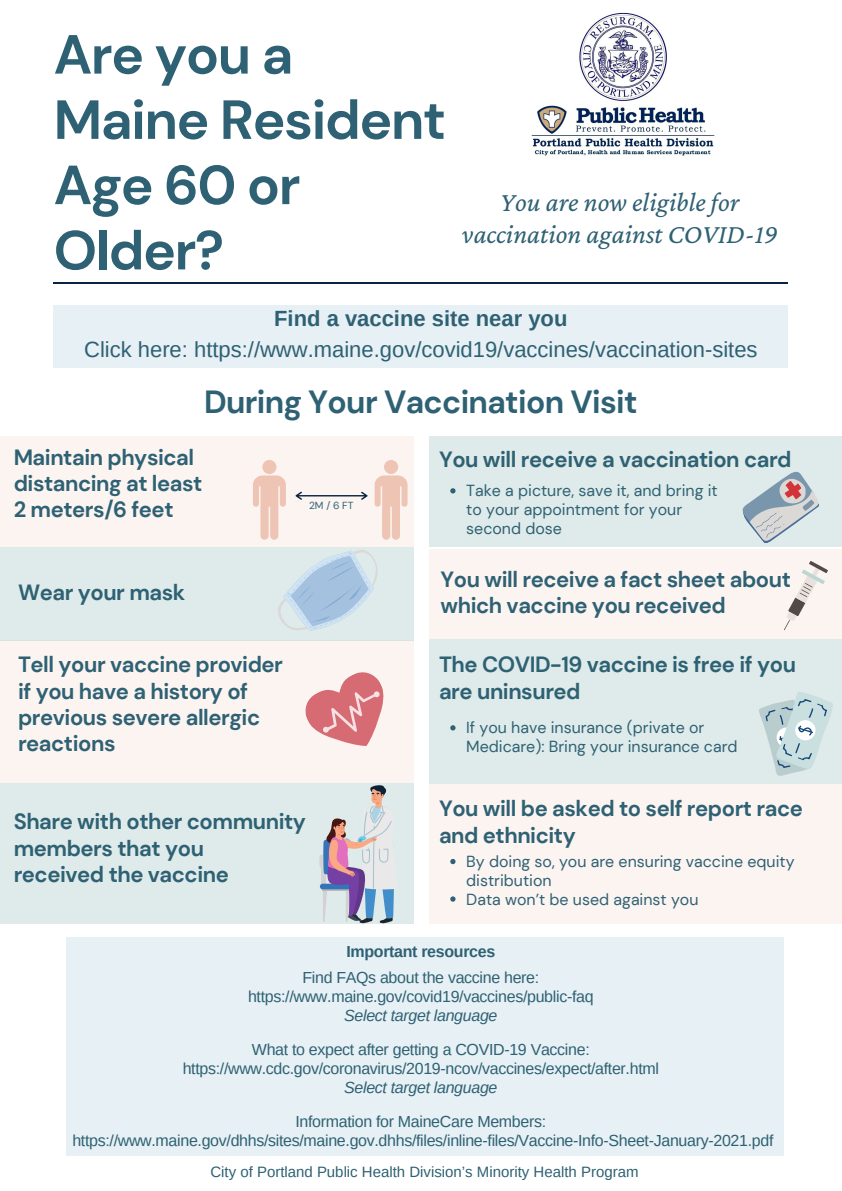
<style>
.page{position:relative;width:842px;height:1191px;background:#fff}
.page>*{position:absolute;margin:0;border:0;box-sizing:border-box;transform-origin:0 0}
.t1{font:700 55px/65.2px "DM Sans";letter-spacing:-.025em;color:#2e6173}
.t2{font:700 32px "DM Sans";letter-spacing:-.02em;color:#2e6173}
.t3{font:italic 27.5px/32.2px "Crimson Pro";color:#2e6173;text-align:center}
.t4{font:700 22px/26.2px "DM Sans";letter-spacing:-.02em;color:#2e6173}
.t5{font:22px "Arimo";color:#2e6173}
.t6{font:700 22px "Arimo";color:#2e6173}
.t7{font:16px "Arimo";letter-spacing:-.02em;color:#2e6173}
.t8{font:16px/18.7px "DM Sans";color:#2e6173}
.t9{font:italic 16px "Arimo";letter-spacing:-.02em;color:#2e6173}
.t10{font:700 16px "Arimo";letter-spacing:-.02em;color:#2e6173}
.t11{font:15px "Arimo";color:#2e6173}
.t12{font:10.2px "DM Sans";color:#2e6173}
</style>
<div class="page">
<hr style="left:54px;top:282px;width:734px;height:2px;background:#092342">
<div style="left:0;top:640px;width:413px;height:142px;background:#fcf4f1"></div>
<svg style="left:305px;top:672px;width:79px;height:74px"></svg>
<div style="left:0;top:436px;width:413px;height:111px;background:#fcf4f1"></div>
<div style="left:0;top:547px;width:413px;height:93px;background:#dfebea"></div>
<svg style="left:253px;top:460px;width:155px;height:171px"></svg>
<div style="left:429px;top:549px;width:413px;height:89px;background:#fcf4f1"></div>
<div style="left:429px;top:436px;width:412px;height:111px;background:#dfebea"></div>
<svg style="left:742px;top:471px;width:77px;height:72px"></svg>
<div style="left:429px;top:639px;width:412px;height:144px;background:#dfebea"></div>
<svg style="left:759px;top:692px;width:74px;height:84px"></svg>
<div style="left:429px;top:783px;width:412px;height:140px;background:#fcf4f1"></div>
<img style="left:531px;top:13px;width:184px;height:142px">
<div style="left:0;top:783px;width:413px;height:140px;background:#dfebea"></div>
<div style="left:66px;top:937px;width:717px;height:218px;background:#e7f0f4"></div>
<svg style="left:319px;top:785px;width:75px;height:138px"></svg>
<svg style="left:450px;top:488px;width:6px;height:5px"></svg>
<svg style="left:450px;top:725px;width:6px;height:5px"></svg>
<svg style="left:450px;top:859px;width:6px;height:5px"></svg>
<svg style="left:450px;top:896px;width:6px;height:5px"></svg>
<div style="left:54px;top:305px;width:734px;height:62px;background:#e7f0f4"></div>
<p class="t1" style="left:54px;top:22px;width:394px">Are you a<br>Maine Resident<br>Age 60 or<br>Older?</p>
<p class="t3" style="left:462px;top:185px;width:317px">You are now eligiblefor vaccination against COVID-19</p>
<p class="t6" style="left:274px;top:306px;width:295px">Find a vaccine site near you</p>
<p class="t5" style="left:84px;top:337px;width:675px">Click here: https://www.maine.gov/covid19/vaccines/vaccination-sites</p>
<p class="t2" style="left:204px;top:381px;width:435px">During Your Vaccination Visit</p>
<p class="t4" style="left:14px;top:444px;width:190px">Maintain physical distancing at least</p>
<p class="t4" style="left:14px;top:496px;width:161px">2 meters/6 feet</p>
<p class="t4" style="left:18px;top:579px;width:169px">Wear your mask</p>
<p class="t4" style="left:18px;top:651px;width:266px">Tell your vaccine provider if you have a history of previous severe allergic reactions</p>
<p class="t12" style="left:309px;top:499px;width:46px">2M/6FT</p>
<p class="t4" style="left:14px;top:808px;width:294px">Share with other community members that you</p>
<p class="t4" style="left:14px;top:861px;width:217px">received the vaccine</p>
<p class="t4" style="left:439px;top:446px;width:354px">You will receive a vaccination card</p>
<p class="t8" style="left:466px;top:481px;width:253px">Take a picture, save it, and bring it to your appointment for your second dose</p>
<p class="t4" style="left:441px;top:566px;width:352px">You will receive a fact sheet about which vaccine you received</p>
<p class="t4" style="left:439px;top:651px;width:359px">The COVID-19 vaccine is free if you are uninsured</p>
<p class="t8" style="left:466px;top:718px;width:273px">If you have insurance (private or<br>Medicare): Bring your insurance card</p>
<p class="t4" style="left:439px;top:795px;width:365px">You will be asked to self report race and ethnicity</p>
<p class="t8" style="left:466px;top:852px;width:330px">By doing so, you are ensuring vaccine equity distribution</p>
<p class="t8" style="left:466px;top:889px;width:234px">Data won’t be used against you</p>
<p class="t10" style="left:346px;top:942px;width:150px">Important resources</p>
<p class="t7" style="left:302px;top:968px;width:238px">Find FAQs about the vaccine here:</p>
<p class="t7" style="left:248px;top:987px;width:347px">https://www.maine.gov/covid19/vaccines/public-faq</p>
<p class="t9" style="left:344px;top:1005px;width:155px">Select target language</p>
<p class="t7" style="left:252px;top:1040px;width:339px">What to expect after getting a COVID-19 Vaccine:</p>
<p class="t7" style="left:183px;top:1059px;width:478px">https://www.cdc.gov/coronavirus/2019-ncov/vaccines/expect/after.html</p>
<p class="t9" style="left:344px;top:1077px;width:155px">Select target language</p>
<p class="t7" style="left:295px;top:1112px;width:252px">Information for MaineCare Members:</p>
<p class="t7" style="left:72px;top:1131px;width:702px">https://www.maine.gov/dhhs/sites/maine.gov.dhhs/files/inline-files/Vaccine-Info-Sheet-January-2021.pdf</p>
<p class="t11" style="left:210px;top:1163px;width:430px">City of Portland Public Health Division’s Minority Health Program</p>
</div>
